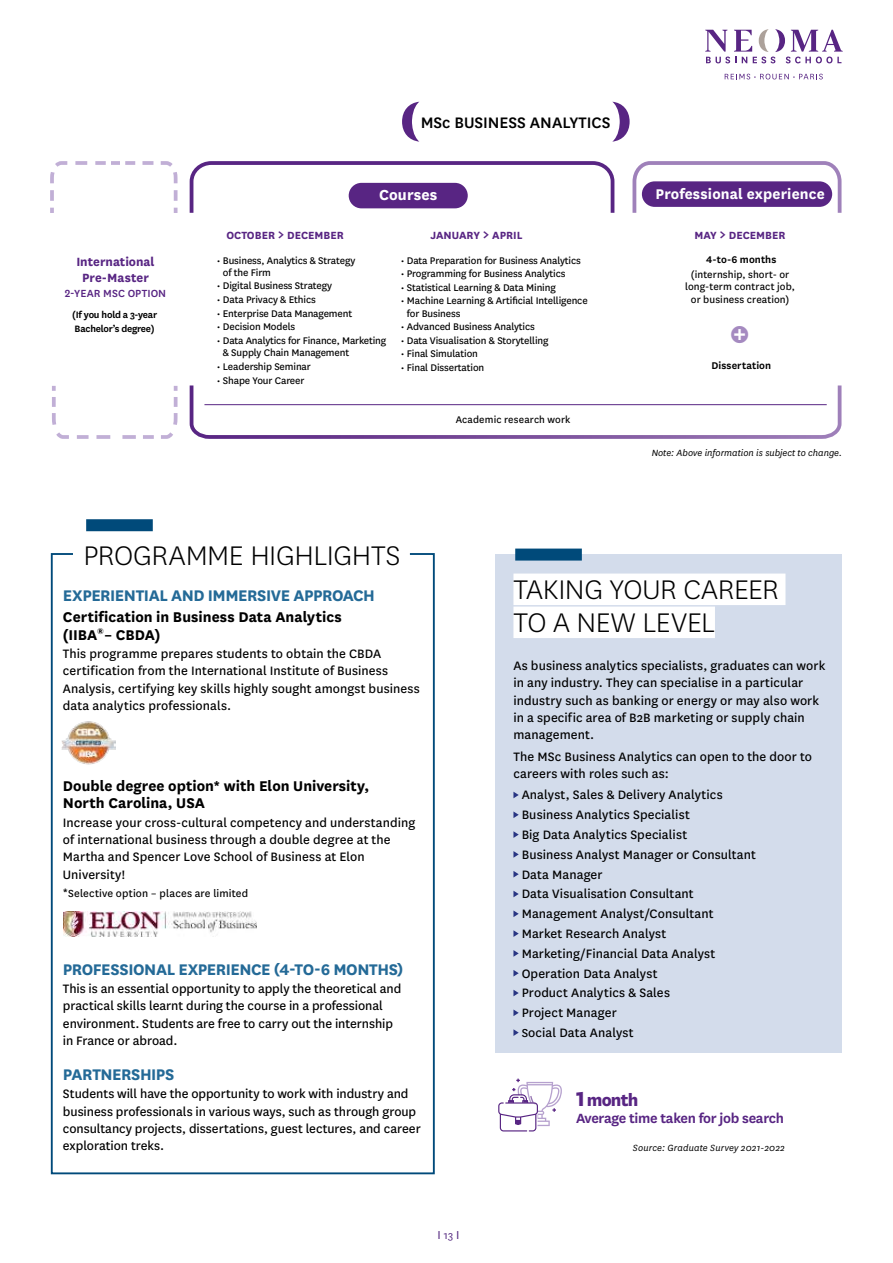
<style>
.page{position:relative;width:893px;height:1263px;background:#fff}
.page>*{position:absolute;margin:0;border:0;box-sizing:border-box;transform-origin:0 0}
.t1{font:300 31.5px/33px "National";letter-spacing:-.01em;color:#000}
.t2{font:800 19.5px "National";letter-spacing:-.04em;color:#582583}
.t3{font:700 18px "National";letter-spacing:-.025em;color:#246a97}
.t4{font:500 17.7px "National";color:#000}
.t5{font:700 16.95px "National";letter-spacing:.01em;color:#fff}
.t6{font:700 16.5px/17.2px "National";color:#000}
.t7{font:700 16.35px "National";letter-spacing:.01em;color:#fff}
.t8{font:600 15.6px "National";letter-spacing:-.02em;color:#582583}
.t9{font:14.25px/17.2px "National";letter-spacing:.005em;color:#000}
.t10{font:700 13.95px/16.5px "National";color:#582583;text-align:center}
.t11{font:13.5px "National";color:#52267f}
.t12{font:700 12.15px "National";color:#582583}
.t13{font:12px "National";letter-spacing:.015em;color:#000}
.t14{font:500 12px "National";letter-spacing:.005em;color:#582583}
.t15{font:11.4px/12.8px "National";letter-spacing:.01em;color:#000;text-align:center}
.t16{font:600 11.4px "National";letter-spacing:.005em;color:#000}
.t17{font:11.25px/12.3px "National";letter-spacing:-.01em;color:#000}
.t18{font:11.25px "National";letter-spacing:.015em;color:#000}
.t19{font:600 10.8px/13.5px "National";letter-spacing:-.02em;color:#000}
.t20{font:italic 10.5px "National";color:#000}
.s1{font-size:17.1px}
.s2{font-size:14.25px}
.s3{font-size:12px}
.s4{font-size:13.5px}
.s5{font-size:24px}
</style>
<div class="page">
<div style="left:495px;top:555px;width:347px;height:498px;background:#d3dceb"></div>
<div style="left:515px;top:549px;width:67px;height:12px;background:#004a7a"></div>
<div style="left:513px;top:573px;width:272px;height:32px;background:#fff"></div>
<div style="left:513px;top:606px;width:202px;height:32px;background:#fff"></div>
<svg style="left:513px;top:792px;width:6px;height:6px"></svg>
<svg style="left:513px;top:811px;width:6px;height:7px"></svg>
<svg style="left:513px;top:831px;width:6px;height:7px"></svg>
<svg style="left:513px;top:851px;width:6px;height:7px"></svg>
<svg style="left:513px;top:871px;width:6px;height:6px"></svg>
<svg style="left:513px;top:891px;width:6px;height:6px"></svg>
<svg style="left:513px;top:910px;width:6px;height:7px"></svg>
<svg style="left:513px;top:930px;width:6px;height:7px"></svg>
<svg style="left:513px;top:950px;width:6px;height:7px"></svg>
<svg style="left:513px;top:970px;width:6px;height:6px"></svg>
<svg style="left:513px;top:990px;width:6px;height:6px"></svg>
<svg style="left:513px;top:1009px;width:6px;height:7px"></svg>
<svg style="left:513px;top:1029px;width:6px;height:7px"></svg>
<svg style="left:632px;top:161px;width:210px;height:52px"></svg>
<svg style="left:189px;top:161px;width:426px;height:52px"></svg>
<svg style="left:612px;top:102px;width:18px;height:40px"></svg>
<svg style="left:402px;top:102px;width:17px;height:40px"></svg>
<svg style="left:50px;top:161px;width:128px;height:52px"></svg>
<svg style="left:189px;top:385px;width:653px;height:54px"></svg>
<svg style="left:52px;top:385px;width:126px;height:54px"></svg>
<hr style="left:204px;top:404px;width:623px;height:1px;background:#582583">
<div style="left:349px;top:183px;width:119px;height:25px;background:#582583;border-radius:13px"></div>
<div style="left:642px;top:181px;width:190px;height:26px;background:#582583;border-radius:13px"></div>
<svg style="left:705px;top:29px;width:138px;height:34px"></svg>
<svg style="left:725px;top:74px;width:98px;height:5px"></svg>
<div style="left:86px;top:519px;width:67px;height:12px;background:#004a7a"></div>
<svg style="left:50px;top:553px;width:385px;height:622px"></svg>
<svg style="left:498px;top:1078px;width:64px;height:53px"></svg>
<p class="t4" style="left:421px;top:110px;width:191px">MSc BUSINESS ANALYTICS</p>
<p class="t5" style="left:379px;top:182px;width:60px">Courses</p>
<p class="t7" style="left:655px;top:182px;width:171px">Professional experience</p>
<p class="t10" style="left:76px;top:252px;width:80px">International<br>Pre-Master</p>
<p class="t14" style="left:65px;top:285px;width:103px">2-YEAR MSC OPTION</p>
<p class="t19" style="left:72px;top:307px;width:86px">(If you hold a 3-year<br>Bachelor’s degree)</p>
<p class="t12" style="left:226px;top:226px;width:119px">OCTOBER <span class="s1">&gt;</span> DECEMBER</p>
<p class="t12" style="left:431px;top:226px;width:93px">JANUARY <span class="s1">&gt;</span> APRIL</p>
<p class="t12" style="left:694px;top:226px;width:93px">MAY <span class="s1">&gt;</span> DECEMBER</p>
<p class="t17" style="left:223px;top:253px;width:134px;text-indent:-6px">• Business, Analytics &amp; Strategy of the Firm</p>
<p class="t17" style="left:217px;top:279px;width:117px">• Digital Business Strategy</p>
<p class="t17" style="left:217px;top:293px;width:100px">• Data Privacy &amp; Ethics</p>
<p class="t17" style="left:217px;top:306px;width:137px">• Enterprise Data Management</p>
<p class="t17" style="left:217px;top:320px;width:80px">• Decision Models</p>
<p class="t17" style="left:223px;top:334px;width:165px;text-indent:-6px">• Data Analytics for Finance, Marketing &amp; Supply Chain Management</p>
<p class="t17" style="left:217px;top:359px;width:96px">• Leadership Seminar</p>
<p class="t17" style="left:217px;top:373px;width:89px">• Shape Your Career</p>
<p class="t17" style="left:401px;top:253px;width:182px">• Data Preparation for Business Analytics</p>
<p class="t17" style="left:401px;top:267px;width:166px">• Programming for Business Analytics</p>
<p class="t17" style="left:401px;top:281px;width:157px">• Statistical Learning &amp; Data Mining</p>
<p class="t17" style="left:407px;top:294px;width:182px;text-indent:-6px">• Machine Learning &amp; Artificial Intelligence for Business</p>
<p class="t17" style="left:401px;top:320px;width:136px">• Advanced Business Analytics</p>
<p class="t17" style="left:401px;top:334px;width:149px">• Data Visualisation &amp; Storytelling</p>
<p class="t17" style="left:401px;top:347px;width:79px">• Final Simulation</p>
<p class="t17" style="left:401px;top:361px;width:85px">• Final Dissertation</p>
<p class="t18" style="left:456px;top:412px;width:116px">Academic research work</p>
<p class="t16" style="left:706px;top:252px;width:72px">4-to-6 months</p>
<p class="t15" style="left:685px;top:267px;width:111px">(internship, short- or long-term contract job, or business creation)</p>
<p class="t16" style="left:711px;top:358px;width:61px">Dissertation</p>
<p class="t20" style="left:652px;top:446px;width:192px">Note: Above information is subject to change.</p>
<h1 class="t1" style="left:83px;top:538px;width:319px">PROGRAMME HIGHLIGHTS</h1>
<p class="t3" style="left:63px;top:583px;width:314px">EXPERIENTIAL AND IMMERSIVE APPROACH</p>
<p class="t6" style="left:63px;top:607px;width:280px">Certification in Business Data Analytics (IIBA<sup>®</sup>– CBDA)</p>
<p class="t9" style="left:63px;top:644px;width:358px">This programme prepares students to obtain the CBDA certification from the International Institute of Business Analysis, certifying key skills highly sought amongst business data analytics professionals.</p>
<p class="t6" style="left:63px;top:776px;width:308px">Double degree option* with Elon University,<br>North Carolina, USA</p>
<p class="t9" style="left:63px;top:813px;width:354px">Increase your cross-cultural competency and understanding of international business through a double degree at the Martha and Spencer Love School of Business at Elon University!</p>
<p class="t13" style="left:63px;top:885px;width:187px"><span class="s2">*</span>Selective option – places are limited</p>
<p class="t3" style="left:63px;top:956px;width:342px">PROFESSIONAL EXPERIENCE (4-TO-6 MONTHS)</p>
<p class="t9" style="left:63px;top:979px;width:340px">This is an essential opportunity to apply the theoretical and practical skills learnt during the course in a professional environment. Students are free to carry out the internship in France or abroad.</p>
<p class="t3" style="left:63px;top:1062px;width:113px">PARTNERSHIPS</p>
<p class="t9" style="left:63px;top:1085px;width:359px">Students will have the opportunity to work with industry and business professionals in various ways, such as through group consultancy projects, dissertations, guest lectures, and career exploration treks.</p>
<p class="t11" style="left:438px;top:1226px;width:24px">I <span class="s3">13</span> I</p>
<h1 class="t1" style="left:513px;top:572px;width:267px">TAKING YOUR CAREER<br>TO A NEW LEVEL</h1>
<p class="t9" style="left:513px;top:656px;width:313px">As business analytics specialists, graduates can work in any industry. They can specialise in a particular industry such as banking or energy or may also work in a specific area of B2B marketing or supply chain management.</p>
<p class="t9" style="left:513px;top:747px;width:300px">The MSc Business Analytics can open to the door to careers with roles such as:</p>
<p class="t9" style="left:522px;top:784px;width:236px;line-height:19.8px">Analyst, Sales &amp; Delivery Analytics<br>Business Analytics Specialist<br>Big Data Analytics Specialist<br>Business Analyst Manager or Consultant<br>Data Manager<br>Data Visualisation Consultant<br>Management Analyst/Consultant<br>Market Research Analyst<br>Marketing/Financial Data Analyst<br>Operation Data Analyst<br>Product Analytics &amp; Sales<br>Project Manager<br><span class="s4">S</span>ocial Data Analyst</p>
<h2 class="t2" style="left:576px;top:1086px;width:64px"><span class="s5">1</span>month</h2>
<p class="t8" style="left:576px;top:1107px;width:209px">Average time taken for job search</p>
<p class="t20" style="left:633px;top:1141px;width:154px">Source: Graduate Survey 2021-2022</p>
</div>
